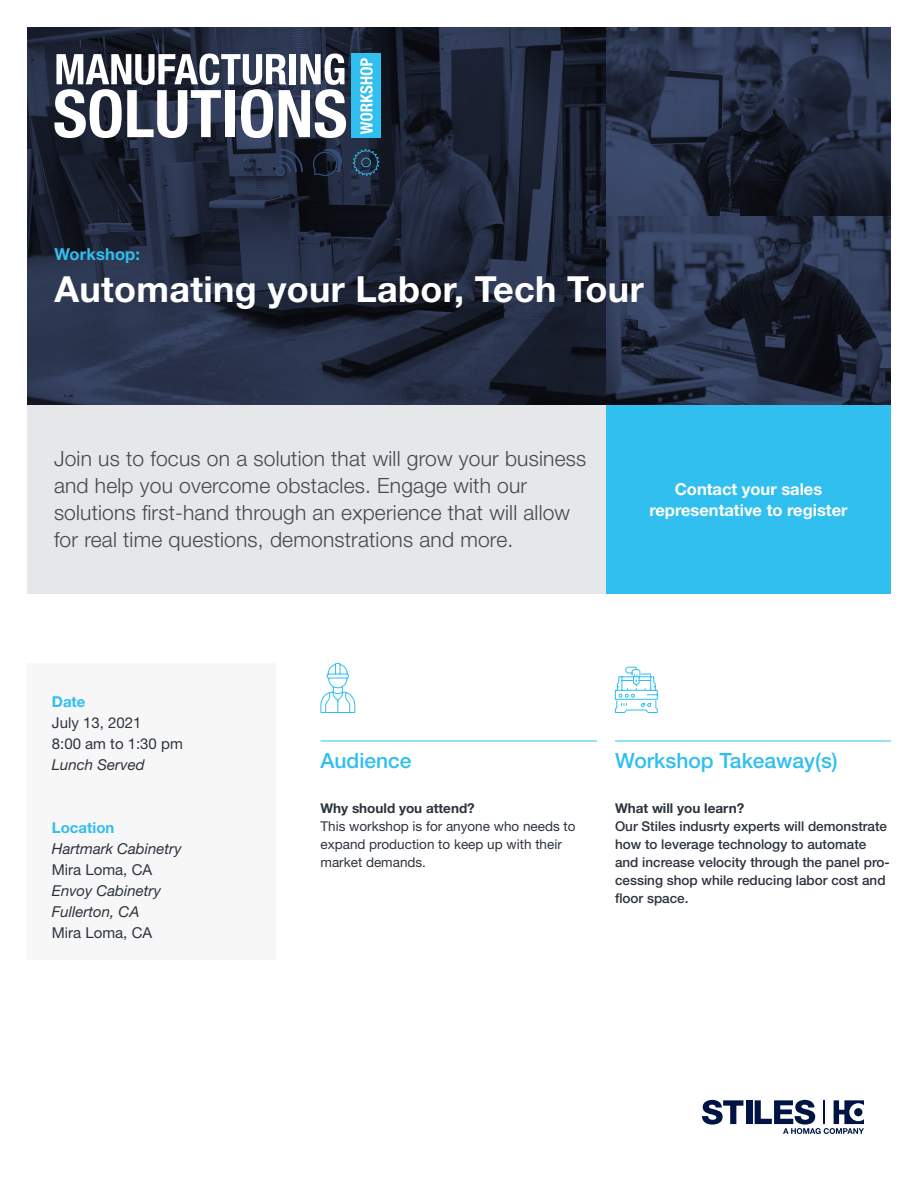
<style>
.page{position:relative;width:918px;height:1188px;background:#fff}
.page>*{position:absolute;margin:0;border:0;box-sizing:border-box;transform-origin:0 0}
.Body_Copy{font:700 36px "Helvetica Neue LT Std";letter-spacing:.01em;color:#fff}
.Body_Copy-2{font:300 21px/27px "Helvetica Neue LT Std";letter-spacing:.01em;color:#444751}
.t1{font:500 21px "Helvetica Neue LT Std";color:#30bfef}
.SubHead{font:700 16.5px "Helvetica Neue LT Std";color:#fff}
.Body_Copy-3{font:700 16.5px "Helvetica Neue LT Std";letter-spacing:.01em;color:#30bfef}
.t2{font:italic 15px/21px "Helvetica Neue LT Std";color:#2d343e}
.t3{font:15px/21px "Helvetica Neue LT Std";color:#2d343e}
.t4{font:700 15px "Helvetica Neue LT Std";color:#30bfef}
.SubHead-2{font:500 13.5px/18px "Helvetica Neue LT Std";color:#2d343e}
.SubHead-3{font:13.5px/18px "Helvetica Neue LT Std";color:#2d343e}
.s1{font-style:italic}
.s2{font-style:normal}
.s3{font-weight:700}
</style>
<div class="page">
<div style="left:27px;top:405px;width:579px;height:189px;background:#e6e7e9"></div>
<div style="left:27px;top:663px;width:248px;height:296px;background:#f7f7f8"></div>
<svg style="left:27px;top:27px;width:864px;height:378px;background:#222a3f"></svg>
<svg style="left:352px;top:149px;width:28px;height:27px"></svg>
<svg style="left:312px;top:148px;width:31px;height:28px"></svg>
<hr style="left:615px;top:741px;width:276px;height:1px;background:#30bfef">
<svg style="left:615px;top:666px;width:43px;height:47px"></svg>
<hr style="left:321px;top:741px;width:276px;height:1px;background:#30bfef">
<svg style="left:320px;top:663px;width:36px;height:50px"></svg>
<div style="left:606px;top:405px;width:285px;height:189px;background:#30bfef"></div>
<svg style="left:702px;top:1100px;width:41px;height:25px"></svg>
<div style="left:746px;top:1100px;width:6px;height:24px;background:#001443"></div>
<svg style="left:755px;top:1100px;width:109px;height:34px"></svg>
<svg style="left:276px;top:149px;width:27px;height:27px"></svg>
<svg style="left:54px;top:54px;width:292px;height:84px"></svg>
<div style="left:351px;top:53px;width:30px;height:85px;background:#30bfef"></div>
<svg style="left:360px;top:58px;width:13px;height:76px"></svg>
<p class="Body_Copy-3" style="left:54px;top:244px;width:87px">Workshop:</p>
<p class="Body_Copy" style="left:54px;top:267px;width:591px">Automating your Labor, Tech Tour</p>
<p class="Body_Copy-2" style="left:54px;top:445px;width:534px">Join us to focus on a solution that will grow your business and help you overcome obstacles. Engage with our</p>
<p class="Body_Copy-2" style="left:54px;top:499px;width:518px">solutions first-hand through an experience that will allow for real time questions, demonstrations and more.</p>
<p class="SubHead" style="left:675px;top:479px;width:149px">Contact your sales</p>
<p class="SubHead" style="left:649px;top:500px;width:200px">representative to register</p>
<p class="t4" style="left:52px;top:693px;width:35px">Date</p>
<p class="t3" style="left:52px;top:712px;width:91px">July 13, 2021</p>
<p class="t3" style="left:52px;top:733px;width:132px">8:00 am to 1:30 pm<br><span class="s1">Lunch Served</span></p>
<p class="t4" style="left:52px;top:819px;width:64px">Location</p>
<p class="t2" style="left:52px;top:838px;width:131px">Hartmark Cabinetry<br><span class="s2">Mira Loma, CA<br></span>Envoy Cabinetry<br>Fullerton, CA<br><span class="s2">Mira Loma, CA</span></p>
<h2 class="t1" style="left:321px;top:748px;width:93px">Audience</h2>
<p class="SubHead-3" style="left:321px;top:799px;width:257px"><span class="s3">Why should you attend?<br></span>This workshop is for anyone who needs to expand production to keep up with their market demands.</p>
<h2 class="t1" style="left:615px;top:748px;width:224px">Workshop Takeaway(s)</h2>
<p class="SubHead-2" style="left:615px;top:799px;width:276px"><span class="s3">What will you learn?<br></span>Our Stiles indusrty experts will demonstrate how to leverage technology to automate and increase velocity through the panel pro&shy;cessing shop while reducing labor cost and floor space.</p>
</div>
